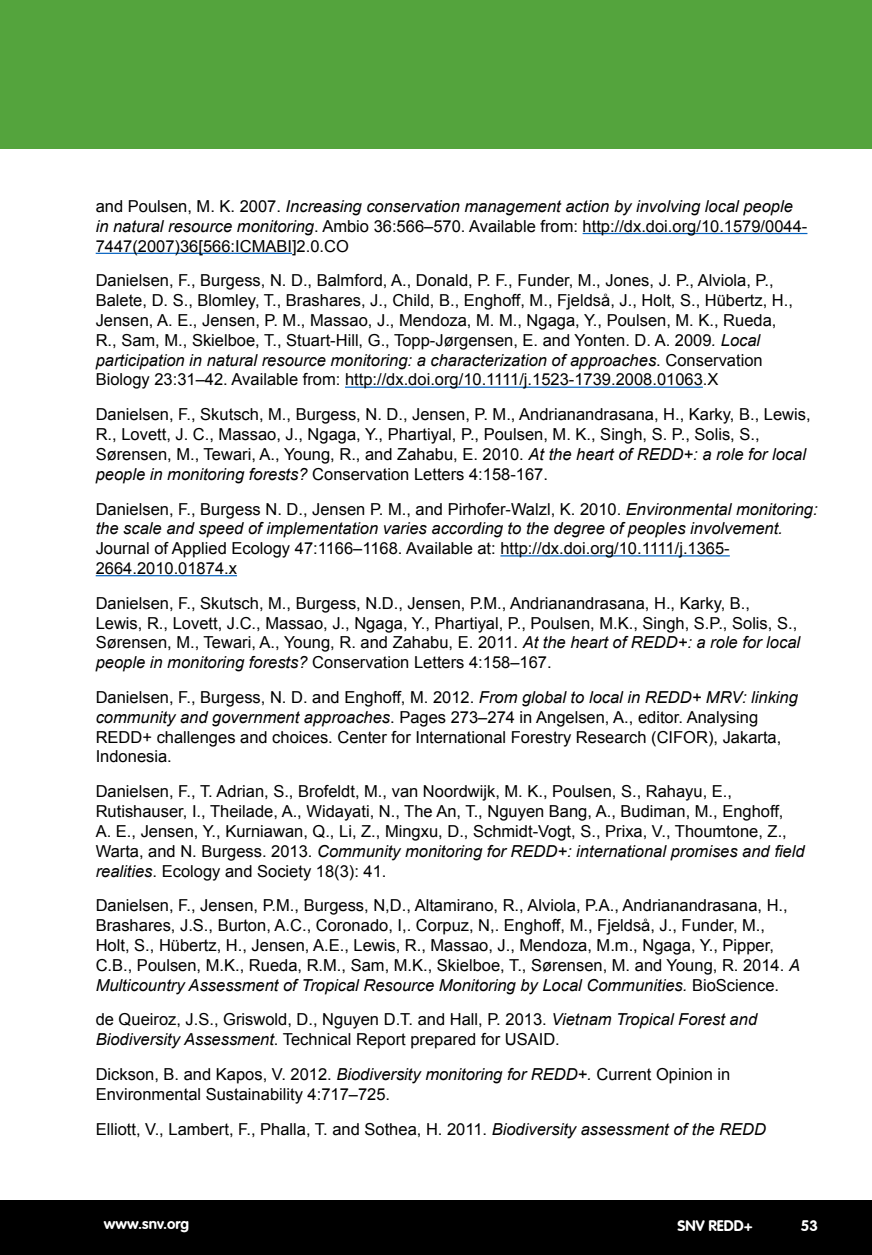
<style>
.page{position:relative;width:872px;height:1255px;background:#fff}
.page>*{position:absolute;margin:0;border:0;box-sizing:border-box;transform-origin:0 0}
.t1{font:16.5px/19.8px "Arial";color:#000}
.t2{font:italic 16.5px/19.8px "Arial";color:#000}
.t3{font:700 15px "VAG Rounded";color:#fff}
.s1{font-style:italic}
.s2{font-style:normal}
</style>
<div class="page">
<div style="left:0;top:1199px;width:872px;height:55px;background:#000"></div>
<div style="left:0;top:0;width:872px;height:149px;background:#54a43d"></div>
<hr style="left:582px;top:233px;width:225px;height:1px;background:#0563c1">
<hr style="left:96px;top:253px;width:196px;height:1px;background:#0563c1">
<hr style="left:345px;top:386px;width:358px;height:2px;background:#0563c1">
<hr style="left:500px;top:555px;width:230px;height:1px;background:#0563c1">
<hr style="left:96px;top:575px;width:141px;height:1px;background:#0563c1">
<p class="t1" style="left:96px;top:196px;width:713px">and Poulsen, M. K. 2007. <span class="s1">Increasing conservation management action by involving local people in natural resource monitoring</span>. Ambio 36:566–570. Available from: http://dx.doi.org/10.1579/0044-<br>7447(2007)36[566:ICMABI]2.0.CO</p>
<p class="t1" style="left:96px;top:271px;width:698px">Danielsen, F., Burgess, N. D., Balmford, A., Donald, P. F., Funder, M., Jones, J. P., Alviola, P., Balete, D. S., Blomley, T., Brashares, J., Child, B., Enghoff, M., Fjeldså, J., Holt, S., Hübertz, H., Jensen, A. E., Jensen, P. M., Massao, J., Mendoza, M. M., Ngaga, Y., Poulsen, M. K., Rueda, R., Sam, M., Skielboe, T., Stuart-Hill, G., Topp-Jørgensen, E. and Yonten. D. A. 2009<span class="s1">. Local participation in natural resource monitoring: a characterization of approaches</span>. Conservation Biology 23:31–42. Available from: http://dx.doi.org/10.1111/j.1523-1739.2008.01063.X</p>
<p class="t1" style="left:96px;top:404px;width:716px">Danielsen, F., Skutsch, M., Burgess, N. D., Jensen, P. M., Andrianandrasana, H., Karky, B., Lewis, R., Lovett, J. C., Massao, J., Ngaga, Y., Phartiyal, P., Poulsen, M. K., Singh, S. P., Solis, S., Sørensen, M., Tewari, A., Young, R., and Zahabu, E. 2010. <span class="s1">At the heart of REDD+: a role for local people in monitoring forests?</span> Conservation Letters 4:158-167.</p>
<p class="t2" style="left:96px;top:499px;width:723px"><span class="s2">Danielsen, F., Burgess N. D., Jensen P. M., and Pirhofer-Walzl, K. 2010.</span> Environmental monitoring: the scale and speed of implementation varies according to the degree of peoples involvement.</p>
<p class="t1" style="left:96px;top:538px;width:635px">Journal of Applied Ecology 47:1166–1168. Available at: http://dx.doi.org/10.1111/j.1365-<br>2664.2010.01874.x</p>
<p class="t1" style="left:96px;top:593px;width:706px">Danielsen, F., Skutsch, M., Burgess, N.D., Jensen, P.M., Andrianandrasana, H., Karky, B., Lewis, R., Lovett, J.C., Massao, J., Ngaga, Y., Phartiyal, P., Poulsen, M.K., Singh, S.P., Solis, S., Sørensen, M., Tewari, A., Young, R. and Zahabu, E. 2011. <span class="s1">At the heart of REDD+: a role for local people in monitoring forests?</span> Conservation Letters 4:158–167.</p>
<p class="t1" style="left:96px;top:687px;width:704px">Danielsen, F., Burgess, N. D. and Enghoff, M. 2012. <span class="s1">From global to local in REDD+ MRV: linking community and government approaches</span>. Pages 273–274 in Angelsen, A., editor. Analysing REDD+ challenges and choices. Center for International Forestry Research (CIFOR), Jakarta, Indonesia.</p>
<p class="t1" style="left:96px;top:781px;width:710px">Danielsen, F., T. Adrian, S., Brofeldt, M., van Noordwijk, M. K., Poulsen, S., Rahayu, E., Rutishauser, I., Theilade, A., Widayati, N., The An, T., Nguyen Bang, A., Budiman, M., Enghoff,<br>A. E., Jensen, Y., Kurniawan, Q., Li, Z., Mingxu, D., Schmidt-Vogt, S., Prixa, V., Thoumtone, Z., Warta, and N. Burgess. 2013. <span class="s1">Community monitoring for REDD+: international promises and field realities</span>. Ecology and Society 18(3): 41.</p>
<p class="t1" style="left:96px;top:895px;width:706px">Danielsen, F., Jensen, P.M., Burgess, N,D., Altamirano, R., Alviola, P.A., Andrianandrasana, H., Brashares, J.S., Burton, A.C., Coronado, I,. Corpuz, N,. Enghoff, M., Fjeldså, J., Funder, M., Holt, S., Hübertz, H., Jensen, A.E., Lewis, R., Massao, J., Mendoza, M.m., Ngaga, Y., Pipper, C.B., Poulsen, M.K., Rueda, R.M., Sam, M.K., Skielboe, T., Sørensen, M. and Young, R. 2014. <span class="s1">A Multicountry Assessment of Tropical Resource Monitoring by Local Communities.</span> BioScience.</p>
<p class="t1" style="left:96px;top:1009px;width:663px">de Queiroz, J.S., Griswold, D., Nguyen D.T. and Hall, P. 2013. <span class="s1">Vietnam Tropical Forest and<br>Biodiversity Assessment</span>. Technical Report prepared for USAID.</p>
<p class="t1" style="left:96px;top:1064px;width:636px">Dickson, B. and Kapos, V. 2012. <span class="s1">Biodiversity monitoring for REDD+.</span> Current Opinion in<br>Environmental Sustainability 4:717–725.</p>
<p class="t1" style="left:96px;top:1118px;width:672px">Elliott, V., Lambert, F., Phalla, T. and Sothea, H. 2011. <span class="s1">Biodiversity assessment of the REDD</span></p>
<p class="t3" style="left:104px;top:1216px;width:87px">www.snv.org</p>
<p class="t3" style="left:677px;top:1218px;width:77px">SNV REDD+</p>
<p class="t3" style="left:800px;top:1218px;width:19px">53</p>
</div>
